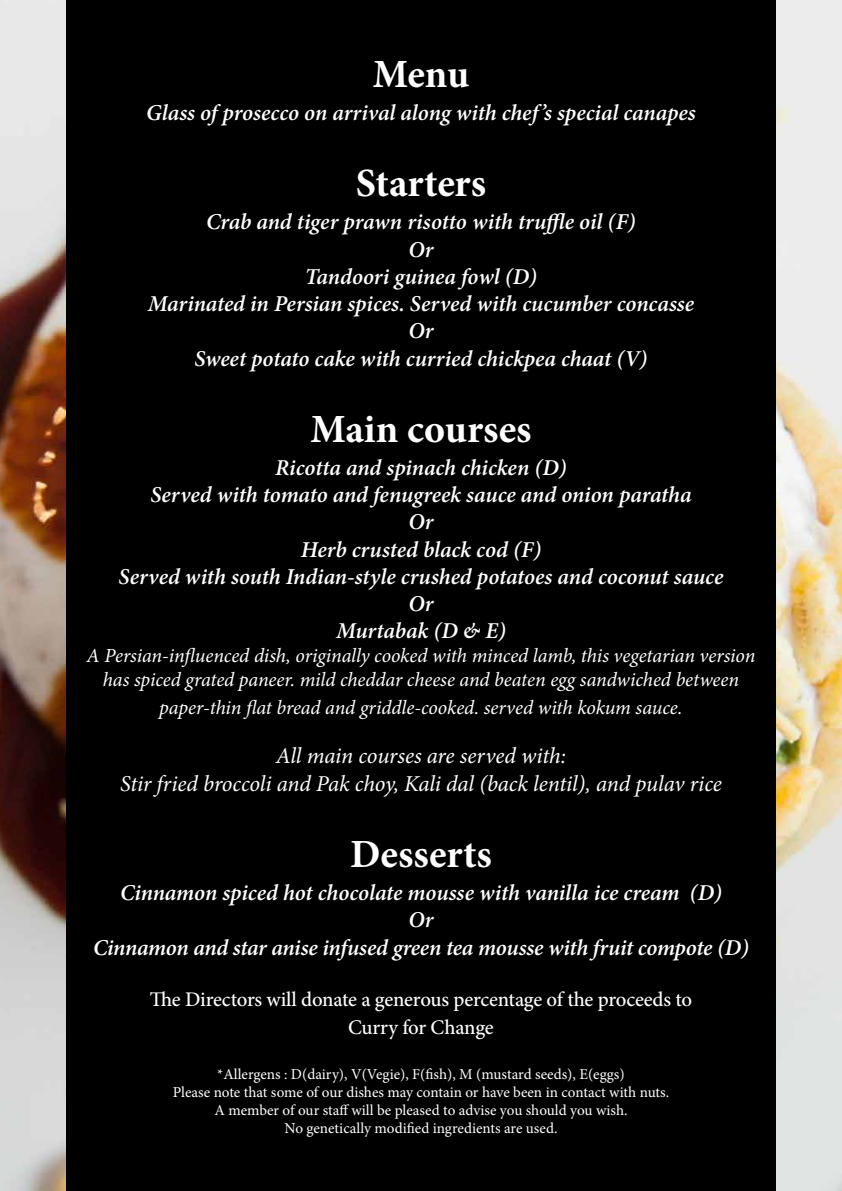
<style>
.page{position:relative;width:842px;height:1191px;background:#fff}
.page>*{position:absolute;margin:0;border:0;box-sizing:border-box;transform-origin:0 0}
.t1{font:700 40px "Minion Pro";color:#fff}
.t2{font:italic 600 22.6px/27.2px "Minion Pro";letter-spacing:-.005em;color:#fff;text-align:center}
.t3{font:italic 22.6px/27.2px "Minion Pro";letter-spacing:-.01em;color:#fff;text-align:center}
.t4{font:500 20.8px/27.2px "Minion Pro";letter-spacing:-.015em;color:#fff;text-align:center}
.t5{font:italic 20px/24px "Minion Pro";letter-spacing:-.005em;color:#fff;text-align:center}
.t6{font:15.2px/18.2px "Minion Pro";color:#fff;text-align:center}
</style>
<div class="page">
<img style="left:0;top:0;width:842px;height:1191px">
<div style="left:66px;top:0;width:710px;height:1191px;background:#000"></div>
<h1 class="t1" style="left:373px;top:46px;width:98px">Menu</h1>
<p class="t2" style="left:146px;top:99px;width:551px">Glass of prosecco on arrival along with chef ’s special canapes</p>
<h1 class="t1" style="left:356px;top:155px;width:132px">Starters</h1>
<p class="t2" style="left:148px;top:208px;width:548px">Crab and tiger prawn risotto with truffle oil (F)<br>Or<br>Tandoori guinea fowl (D)<br>Marinated in Persian spices. Served with cucumber concasse<br>Or<br>Sweet potato cake with curried chickpea chaat (V)</p>
<h1 class="t1" style="left:310px;top:401px;width:223px">Main courses</h1>
<p class="t2" style="left:119px;top:454px;width:606px">Ricotta and spinach chicken (D)<br>Served with tomato and fenugreek sauce and onion paratha<br>Or<br>Herb crusted black cod (F)<br>Served with south Indian-style crushed potatoes and coconut sauce<br>Or<br>Murtabak (D &amp; E)</p>
<p class="t5" style="left:87px;top:644px;width:670px">A Persian-influenced dish, originally cooked with minced lamb, this vegetarian version has spiced grated paneer. mild cheddar cheese and beaten egg sandwiched between</p>
<p class="t5" style="left:159px;top:695px;width:525px">paper-thin flat bread and griddle-cooked. served with kokum sauce.</p>
<p class="t3" style="left:120px;top:742px;width:603px">All main courses are served with:<br>Stir fried broccoli and Pak choy, Kali dal (back lentil), and pulav rice</p>
<h1 class="t1" style="left:350px;top:826px;width:143px">Desserts</h1>
<p class="t2" style="left:93px;top:879px;width:657px">Cinnamon spiced hot chocolate mousse with vanilla ice cream (D)<br>Or<br>Cinnamon and star anise infused green tea mousse with fruit compote (D)</p>
<p class="t4" style="left:150px;top:986px;width:544px">The Directors will donate a generous percentage of the proceeds to<br>Curry for Change</p>
<p class="t6" style="left:173px;top:1064px;width:498px">*Allergens : D(dairy), V(Vegie), F(fish), M (mustard seeds), E(eggs)<br>Please note that some of our dishes may contain or have been in contact with nuts.<br>A member of our staff will be pleased to advise you should you wish.<br>No genetically modified ingredients are used.</p>
</div>
